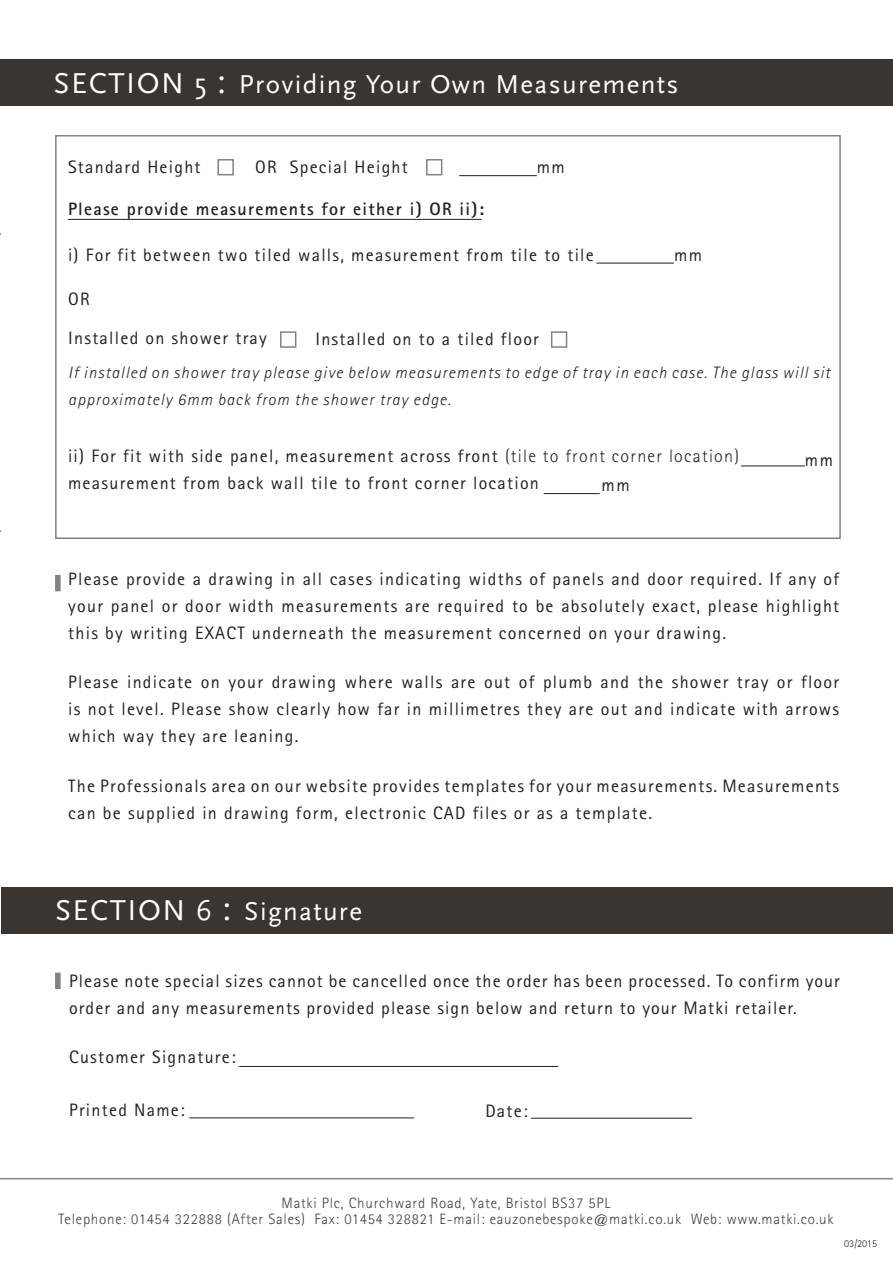
<style>
.page{position:relative;width:893px;height:1263px;background:#fff}
.page>*{position:absolute;margin:0;border:0;box-sizing:border-box;transform-origin:0 0}
.t1{font:27px "Scala Sans";letter-spacing:.05em;color:#fff}
.t2{font:18px/27px "Rotis Sans Serif";letter-spacing:.07em;color:#231f20;text-align:justify}
.t3{font:700 18px "Rotis Sans Serif";letter-spacing:.07em;color:#231f20}
.t4{font:italic 300 16.5px/27px "Rotis Sans Serif";letter-spacing:.07em;color:#231f20}
.t5{font:300 15px "Rotis Sans Serif";letter-spacing:.05em;color:#3e3e3f}
.t6{font:300 10.5px "Rotis Sans Serif";color:#231f20}
.s1{font-size:30px}
.s2{font-size:36px}
.s3{font-weight:300}
</style>
<div class="page">
<div style="left:0;top:60px;width:893px;height:46px;background:#3b3532"></div>
<svg style="left:55px;top:575px;width:6px;height:16px"></svg>
<div style="left:217px;top:159px;width:17px;height:16px;border:2px solid #808285"></div>
<div style="left:426px;top:159px;width:16px;height:16px;border:2px solid #808285"></div>
<hr style="left:459px;top:175px;width:78px;height:1px;background:#231f20">
<hr style="left:596px;top:263px;width:78px;height:1px;background:#231f20">
<hr style="left:741px;top:466px;width:64px;height:1px;background:#231f20">
<div style="left:1px;top:887px;width:892px;height:47px;background:#3b3532"></div>
<hr style="left:544px;top:493px;width:56px;height:1px;background:#231f20">
<hr style="left:68px;top:219px;width:414px;height:1px;background:#231f20">
<svg style="left:55px;top:973px;width:6px;height:16px"></svg>
<hr style="left:239px;top:1066px;width:319px;height:1px;background:#231f20">
<hr style="left:189px;top:1118px;width:225px;height:1px;background:#231f20">
<hr style="left:531px;top:1118px;width:161px;height:1px;background:#231f20">
<div style="left:55px;top:135px;width:786px;height:404px;border:2px solid #808285"></div>
<hr style="left:0;top:1178px;width:893px;height:1px;background:#808285">
<div style="left:280px;top:331px;width:16px;height:17px;border:2px solid #808285"></div>
<div style="left:551px;top:331px;width:16px;height:17px;border:2px solid #808285"></div>
<p class="t1" style="left:54px;top:69px;width:626px"><span class="s1">SECTION 5</span> <span class="s2">:</span> Providing Your Own Measurements</p>
<p class="t2" style="left:68px;top:153px;width:134px">Standard Height</p>
<p class="t2" style="left:255px;top:153px;width:154px">OR Special Height</p>
<p class="t2" style="left:537px;top:153px;width:30px">mm</p>
<p class="t3" style="left:68px;top:197px;width:417px">Please provide measurements for either i) OR ii):</p>
<p class="t2" style="left:68px;top:241px;width:527px">i) For fit between two tiled walls, measurement from tile to tile</p>
<p class="t2" style="left:674px;top:241px;width:30px">mm</p>
<p class="t2" style="left:68px;top:285px;width:23px">OR</p>
<p class="t2" style="left:68px;top:324px;width:200px">Installed on shower tray</p>
<p class="t2" style="left:315px;top:325px;width:225px">Installed on to a tiled floor</p>
<p class="t4" style="left:68px;top:360px;width:763px">If installed on shower tray please give below measurements to edge of tray in each case. The glass will sit approximately 6mm back from the shower tray edge.</p>
<p class="t2" style="left:68px;top:442px;width:673px">ii) For fit with side panel, measurement across front <span class="s3">(tile to front corner location)</span></p>
<p class="t2" style="left:68px;top:469px;width:472px">measurement from back wall tile to front corner location</p>
<p class="t2" style="left:805px;top:446px;width:30px">mm</p>
<p class="t2" style="left:602px;top:471px;width:30px">mm</p>
<p class="t2" style="left:68px;top:565px;width:772px">Please provide a drawing in all cases indicating widths of panels and door required. If any of your panel or door width measurements are required to be absolutely exact, please highlight this by writing EXACT underneath the measurement concerned on your drawing.</p>
<p class="t2" style="left:68px;top:669px;width:772px">Please indicate on your drawing where walls are out of plumb and the shower tray or floor is not level. Please show clearly how far in millimetres they are out and indicate with arrows which way they are leaning.</p>
<p class="t2" style="left:68px;top:772px;width:772px">The Professionals area on our website provides templates for your measurements. Measurements can be supplied in drawing form, electronic CAD files or as a template.</p>
<p class="t1" style="left:55px;top:897px;width:308px"><span class="s1">SECTION 6</span> <span class="s2">:</span> Signature</p>
<p class="t2" style="left:69px;top:967px;width:772px">Please note special sizes cannot be cancelled once the order has been processed. To confirm your order and any measurements provided please sign below and return to your Matki retailer.</p>
<p class="t2" style="left:69px;top:1043px;width:168px">Customer Signature:</p>
<p class="t2" style="left:69px;top:1096px;width:117px">Printed Name:</p>
<p class="t2" style="left:485px;top:1097px;width:44px">Date:</p>
<p class="t5" style="left:282px;top:1194px;width:330px">Matki Plc, Churchward Road, Yate, Bristol BS37 5PL</p>
<p class="t5" style="left:58px;top:1210px;width:777px">Telephone: 01454 322888 (After Sales) Fax: 01454 328821 E-mail: eauzonebespoke@matki.co.uk Web: www.matki.co.uk</p>
<p class="t6" style="left:844px;top:1238px;width:34px">03/2015</p>
</div>
